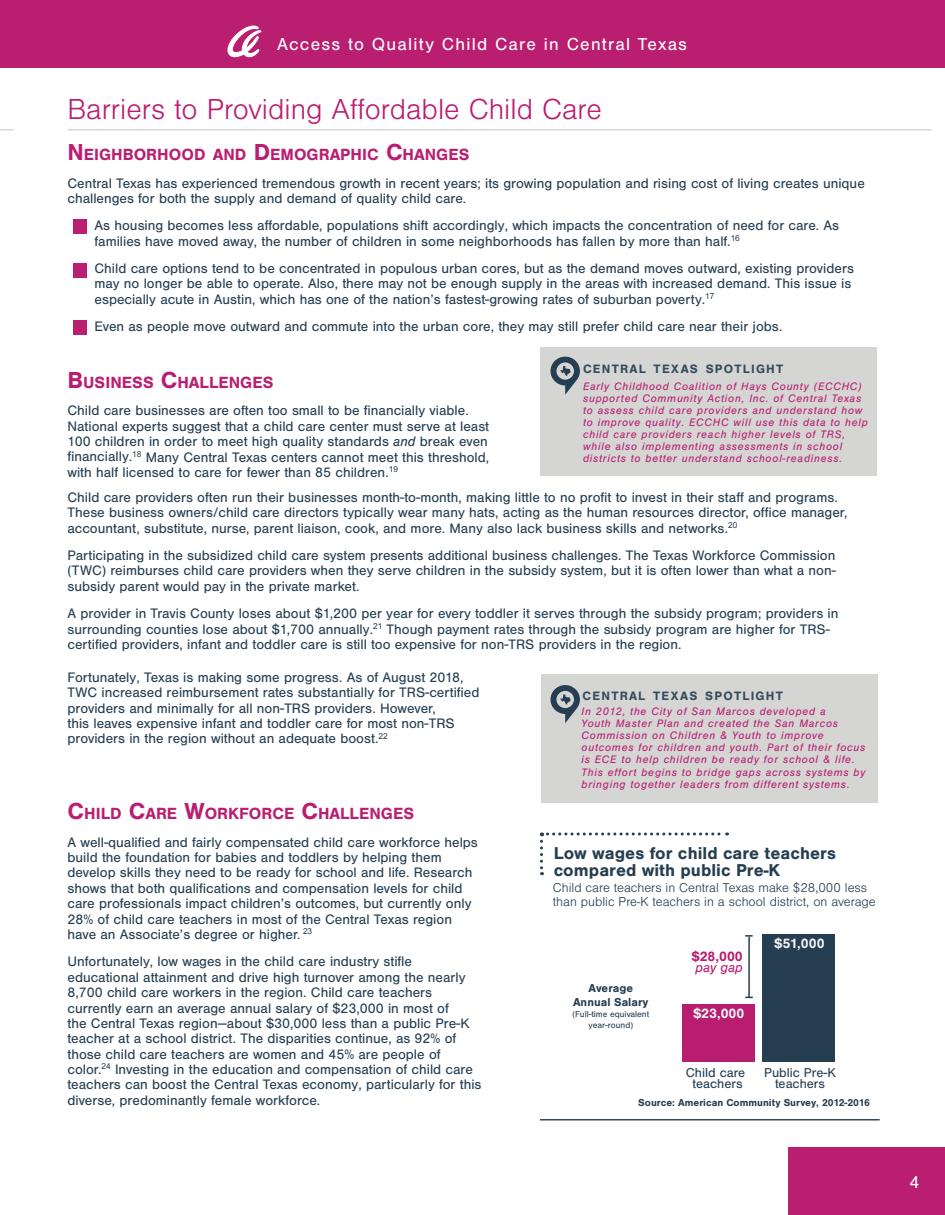
<style>
.page{position:relative;width:945px;height:1215px;background:#fff}
.page>*{position:absolute;margin:0;border:0;box-sizing:border-box;transform-origin:0 0}
.Heading_1{font:300 30px "Foundation Sans";color:#ba1e71}
.t1{font:18px "Foundation Sans";letter-spacing:.07em;color:#fff}
.t2{font:700 17.85px/17px "Foundation Sans";color:#253e51}
.Heading_2{font:700 16.8px "Foundation Sans";color:#ba1e71}
.List_Paragraph{font:14.25px/15.5px "Foundation Sans";color:#253e51}
.t3{font:700 14.1px "Foundation Sans";color:#f3f2f4}
.t4{font:700 14.1px/10.9px "Foundation Sans";color:#b91d70}
.t5{font:300 13.35px/14.5px "Foundation Sans";color:#253e51}
.t6{font:13.35px/11.6px "Foundation Sans";color:#253e51;text-align:center}
.Subtitle{font:700 12.6px "Foundation Sans";letter-spacing:.095em;color:#344b5d}
.t7{font:700 11.85px/14.2px "Foundation Sans";color:#253e51;text-align:center}
.Subtitle-2{font:italic 11.25px/12.1px "Foundation Sans";letter-spacing:.07em;color:#b91f71}
.t8{font:700 10.35px "Foundation Sans";color:#253e51}
.t9{font:8.85px/10.6px "Foundation Sans";color:#253e51;text-align:center}
.s1{font-size:24px}
.s2{font-style:italic}
.s3{font-weight:400;font-style:italic}
</style>
<div class="page">
<div style="left:788px;top:1147px;width:157px;height:68px;background:#ba1e71"></div>
<div style="left:0;top:0;width:945px;height:68px;background:#ba1e71"></div>
<svg style="left:227px;top:25px;width:35px;height:33px"></svg>
<div style="left:541px;top:674px;width:337px;height:128px;background:#d5d6d4"></div>
<div style="left:540px;top:348px;width:337px;height:128px;background:#d5d6d4"></div>
<svg style="left:0;top:129px;width:14px;height:2px"></svg>
<svg style="left:550px;top:357px;width:30px;height:38px"></svg>
<div style="left:73px;top:219px;width:14px;height:15px;background:#ba1e71"></div>
<div style="left:73px;top:263px;width:14px;height:14px;background:#ba1e71"></div>
<div style="left:73px;top:320px;width:14px;height:14px;background:#ba1e71"></div>
<hr style="left:68px;top:129px;width:864px;height:2px;background:#d5d6d4">
<div style="left:762px;top:934px;width:73px;height:127px;background:#253e51"></div>
<div style="left:682px;top:1004px;width:72px;height:57px;background:#b91d70"></div>
<hr style="left:748px;top:937px;width:2px;height:61px;background:#253e51">
<svg style="left:745px;top:935px;width:8px;height:2px"></svg>
<hr style="left:540px;top:1119px;width:340px;height:1px;background:#344b5d">
<svg style="left:550px;top:685px;width:30px;height:38px"></svg>
<svg style="left:540px;top:832px;width:188px;height:43px"></svg>
<p class="t1" style="left:277px;top:34px;width:412px">Access to Quality Child Care in Central Texas</p>
<p class="Heading_1" style="left:68px;top:94px;width:536px">Barriers to Providing Affordable Child Care</p>
<p class="Heading_2" style="left:68px;top:145px;width:403px"><span class="s1">N</span> EIGHBORHOOD AND <span class="s1">D</span>EMOGRAPHIC <span class="s1">C</span>HANGES</p>
<p class="List_Paragraph" style="left:68px;top:175px;width:799px">Central Texas has experienced tremendous growth in recent years; its growing population and rising cost of living creates unique challenges for both the supply and demand of quality child care.</p>
<p class="List_Paragraph" style="left:95px;top:218px;width:746px">As housing becomes less affordable, populations shift accordingly, which impacts the concentration of need for care. As families have moved away, the number of children in some neighborhoods has fallen by more than half.<sup>16</sup></p>
<p class="List_Paragraph" style="left:94px;top:261px;width:761px">Child care options tend to be concentrated in populous urban cores, but as the demand moves outward, existing providers may no longer be able to operate. Also, there may not be enough supply in the areas with increased demand. This issue is especially acute in Austin, which has one of the nation’s fastest-growing rates of suburban poverty.<sup>17</sup></p>
<p class="List_Paragraph" style="left:95px;top:319px;width:689px">Even as people move outward and commute into the urban core, they may still prefer child care near their jobs.</p>
<p class="Subtitle" style="left:583px;top:362px;width:202px">CENTRAL TEXAS SPOTLI GHT</p>
<p class="Heading_2" style="left:68px;top:373px;width:208px"><span class="s1">B</span>USINESS <span class="s1">C</span>HALLENGES</p>
<p class="List_Paragraph" style="left:68px;top:403px;width:423px">Child care businesses are often too small to be financially viable.<br>National experts suggest that a child care center must serve at least 100 children in order to meet high quality standards <span class="s2">and</span> break even financially.<sup>18</sup> Many Central Texas centers cannot meet this threshold, with half licensed to care for fewer than 85 children.<sup>19</sup></p>
<p class="Subtitle-2" style="left:583px;top:380px;width:286px">Early Childhood Coalition of Hays County (ECCHC) supported Community Action, Inc. of Central Texas to assess child care providers and understand how to improve quality. ECCHC will use this data to help child care providers reach higher levels of TRS, while also implementing assessments in school districts to better understand school-readiness.</p>
<p class="List_Paragraph" style="left:68px;top:490px;width:781px">Child care providers often run their businesses month-to-month, making little to no profit to invest in their staff and programs.<br>These business owners/child care directors typically wear many hats, acting as the human resources director, office manager, accountant, substitute, nurse, parent liaison, cook, and more. Many also lack business skills and networks.<sup>20</sup></p>
<p class="List_Paragraph" style="left:68px;top:548px;width:770px;text-align:justify">Participating in the subsidized child care system presents additional business challenges. The Texas Workforce Commission (TWC) reimburses child care providers when they serve children in the subsidy system, but it is often lower than what a non&shy;subsidy parent would pay in the private market.</p>
<p class="List_Paragraph" style="left:68px;top:606px;width:772px">A provider in Travis County loses about $1,200 per year for every toddler it serves through the subsidy program; providers in surrounding counties lose about $1,700 annually.<sup>21</sup> Though payment rates through the subsidy program are higher for TRS&shy;certified providers, infant and toddler care is still too expensive for non-TRS providers in the region.</p>
<p class="List_Paragraph" style="left:68px;top:670px;width:414px">Fortunately, Texas is making some progress. As of August 2018, TWC increased reimbursement rates substantially for TRS-certified providers and minimally for all non-TRS providers. However,<br>this leaves expensive infant and toddler care for most non-TRS providers in the region without an adequate boost.<sup>22</sup></p>
<p class="Heading_2" style="left:68px;top:804px;width:348px"><span class="s1">C</span>HILD <span class="s1">C</span>ARE <span class="s1">W</span>ORKFORCE <span class="s1">C</span>HALLENGES</p>
<p class="List_Paragraph" style="left:68px;top:835px;width:412px">A well-qualified and fairly compensated child care workforce helps build the foundation for babies and toddlers by helping them develop skills they need to be ready for school and life. Research shows that both qualifications and compensation levels for child care professionals impact children’s outcomes, but currently only 28% of child care teachers in most of the Central Texas region have an Associate’s degree or higher. <sup>23</sup></p>
<p class="List_Paragraph" style="left:68px;top:954px;width:416px">Unfortunately, low wages in the child care industry stifle educational attainment and drive high turnover among the nearly 8,700 child care workers in the region. Child care teachers currently earn an average annual salary of $23,000 in most of<br>the Central Texas region—about $30,000 less than a public Pre-K teacher at a school district. The disparities continue, as 92% of those child care teachers are women and 45% are people of color.<sup>24</sup> Investing in the education and compensation of child care teachers can boost the Central Texas economy, particularly for this diverse, predominantly female workforce.</p>
<p class="Subtitle" style="left:583px;top:689px;width:202px">CENTRAL TEXAS SPOTLI GHT</p>
<p class="Subtitle-2" style="left:582px;top:705px;width:285px">In 2012, the City of San Marcos developed a<br>Youth Master Plan and created the San Marcos Commission on Children &amp; Youth to improve outcomes for children and youth. Part of their focus is ECE to help children be ready for school &amp; life.<br>This effort begins to bridge gaps across systems by bringing together leaders from different systems.</p>
<p class="t2" style="left:554px;top:845px;width:284px">Low wages for child care teachers compared with public Pre-K</p>
<p class="t5" style="left:553px;top:881px;width:324px">Child care teachers in Central Texas make $28,000 less than public Pre-K teachers in a school district, on average</p>
<p class="t7" style="left:573px;top:981px;width:77px">Average<br>Annual Salary</p>
<p class="t9" style="left:573px;top:1009px;width:78px">(Full-time equivalent year-round)</p>
<p class="t4" style="left:692px;top:952px;width:53px">$28,000 <span class="s3">pay gap</span></p>
<p class="t3" style="left:693px;top:1005px;width:53px">$23,000</p>
<p class="t6" style="left:686px;top:1067px;width:61px">Child care teachers</p>
<p class="t3" style="left:774px;top:935px;width:52px">$51,000</p>
<p class="t6" style="left:764px;top:1067px;width:73px">Public Pre-K teachers</p>
<p class="t8" style="left:638px;top:1097px;width:233px">Source: American Community Survey, 2012-2016</p>
<p class="t1" style="left:909px;top:1172px;width:12px">4</p>
</div>
